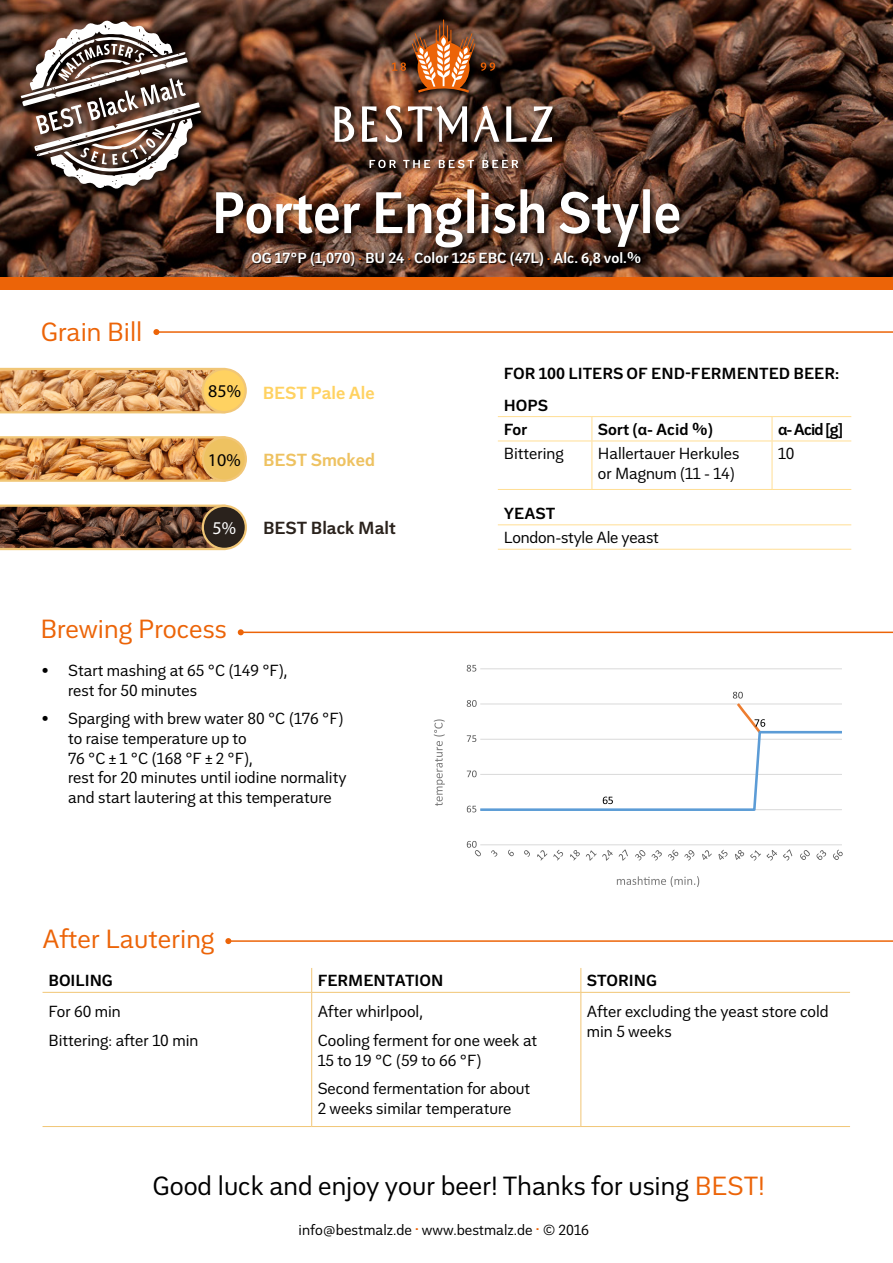
<style>
.page{position:relative;width:893px;height:1263px;background:#fff}
.page>*{position:absolute;margin:0;border:0;box-sizing:border-box;transform-origin:0 0}
.t1{font:700 condensed 60px "Trilogy Sans";color:#fff}
.t2{font:27px "Trilogy Sans";color:#000}
.t3{font:27px "Trilogy Sans";color:#ec6408}
.t4{font:700 18px "Trilogy Sans";color:#2a221c}
.t5{font:700 18px "Trilogy Sans";color:#ffd261}
.t6{font:700 18px "Trilogy Sans";color:#eec261}
.t7{font:18px "Myriad Pro";color:#000}
.t8{font:18px "Myriad Pro";color:#fff}
.t9{font:16.5px/19.8px "Trilogy Sans";color:#000}
.t10{font:700 16.5px "Trilogy Sans";color:#000}
.t11{font:700 15px "Trilogy Sans";color:#fff}
.t12{font:15px "Trilogy Sans";color:#000}
.s1{font-family:"Myriad Pro";font-weight:600}
.s2{color:#ec6408}
</style>
<div class="page">
<img style="left:0;top:0;width:893px;height:278px">
<div style="left:19px;top:19px;width:189px;height:177px;background:#000;opacity:.75"></div>
<svg style="left:21px;top:20px;width:180px;height:169px"></svg>
<svg style="left:0;top:368px;width:220px;height:45px;background:#d79e64"></svg>
<img style="left:0;top:436px;width:220px;height:46px">
<svg style="left:0;top:505px;width:220px;height:45px;background:#60402b"></svg>
<hr style="left:498px;top:416px;width:94px;height:1px;background:#ffde94">
<hr style="left:592px;top:416px;width:180px;height:1px;background:#ffde94">
<svg style="left:591px;top:417px;width:1px;height:24px"></svg>
<hr style="left:772px;top:416px;width:79px;height:1px;background:#ffde94">
<svg style="left:772px;top:417px;width:1px;height:24px"></svg>
<hr style="left:498px;top:441px;width:94px;height:1px;background:#ffde94">
<hr style="left:592px;top:441px;width:180px;height:1px;background:#ffde94">
<hr style="left:591px;top:441px;width:1px;height:48px;background:#ffde94">
<hr style="left:772px;top:441px;width:79px;height:1px;background:#ffde94">
<hr style="left:772px;top:441px;width:1px;height:48px;background:#ffde94">
<hr style="left:498px;top:489px;width:94px;height:1px;background:#ffde94">
<hr style="left:592px;top:489px;width:180px;height:1px;background:#ffde94">
<hr style="left:772px;top:489px;width:79px;height:1px;background:#ffde94">
<hr style="left:498px;top:524px;width:94px;height:1px;background:#ffde94">
<hr style="left:592px;top:524px;width:180px;height:1px;background:#ffde94">
<hr style="left:772px;top:524px;width:79px;height:1px;background:#ffde94">
<hr style="left:498px;top:549px;width:94px;height:1px;background:#ffde94">
<hr style="left:592px;top:549px;width:180px;height:1px;background:#ffde94">
<hr style="left:772px;top:549px;width:79px;height:1px;background:#ffde94">
<hr style="left:156px;top:331px;width:737px;height:2px;background:#ec6408">
<svg style="left:153px;top:329px;width:6px;height:6px"></svg>
<hr style="left:241px;top:632px;width:652px;height:1px;background:#ec6408">
<svg style="left:238px;top:629px;width:6px;height:6px"></svg>
<hr style="left:228px;top:940px;width:665px;height:2px;background:#ec6408">
<svg style="left:225px;top:938px;width:6px;height:6px"></svg>
<div style="left:203px;top:369px;width:43px;height:43px;background:#ffd261;border-radius:50%"></div>
<div style="left:202px;top:368px;width:45px;height:45px;border:2px solid #f1c676;border-radius:50%"></div>
<div style="left:203px;top:437px;width:43px;height:43px;background:#eec261;border-radius:50%"></div>
<div style="left:202px;top:436px;width:45px;height:46px;border:2px solid #f1c676;border-radius:50%"></div>
<div style="left:203px;top:506px;width:43px;height:43px;background:#2a221c;border-radius:50%"></div>
<div style="left:202px;top:505px;width:45px;height:45px;border:2px solid #f1c676;border-radius:50%"></div>
<svg style="left:311px;top:968px;width:1px;height:24px"></svg>
<svg style="left:580px;top:968px;width:1px;height:24px"></svg>
<hr style="left:43px;top:992px;width:269px;height:1px;background:#f1c676">
<hr style="left:312px;top:992px;width:269px;height:1px;background:#f1c676">
<hr style="left:311px;top:993px;width:1px;height:133px;background:#f1c676">
<hr style="left:581px;top:992px;width:269px;height:1px;background:#f1c676">
<hr style="left:580px;top:993px;width:1px;height:133px;background:#f1c676">
<hr style="left:43px;top:1126px;width:269px;height:1px;background:#f1c676">
<hr style="left:312px;top:1126px;width:269px;height:1px;background:#f1c676">
<hr style="left:581px;top:1126px;width:269px;height:1px;background:#f1c676">
<div style="left:333px;top:18px;width:227px;height:158px;background:#000;opacity:.75"></div>
<svg style="left:362px;top:106px;width:15px;height:36px"></svg>
<svg style="left:408px;top:105px;width:59px;height:37px"></svg>
<svg style="left:506px;top:106px;width:46px;height:36px"></svg>
<svg style="left:474px;top:106px;width:25px;height:36px"></svg>
<svg style="left:386px;top:105px;width:16px;height:37px"></svg>
<svg style="left:335px;top:106px;width:19px;height:36px"></svg>
<svg style="left:370px;top:160px;width:26px;height:8px"></svg>
<svg style="left:403px;top:160px;width:27px;height:8px"></svg>
<svg style="left:439px;top:160px;width:35px;height:8px"></svg>
<svg style="left:482px;top:160px;width:36px;height:8px"></svg>
<svg style="left:392px;top:62px;width:14px;height:9px"></svg>
<svg style="left:481px;top:63px;width:14px;height:8px"></svg>
<svg style="left:412px;top:20px;width:63px;height:73px;background:#a3633a"></svg>
<div style="left:253px;top:253px;width:389px;height:14px;background:#000;opacity:.75"></div>
<div style="left:0;top:278px;width:893px;height:12px;background:#ec6408"></div>
<div style="left:215px;top:188px;width:472px;height:67px;background:#000;opacity:.67"></div>
<svg style="left:434px;top:719px;width:11px;height:87px"></svg>
<hr style="left:480px;top:844px;width:362px;height:1px;background:#d9d9d9">
<hr style="left:480px;top:668px;width:362px;height:1px;background:#d9d9d9">
<svg style="left:508px;top:850px;width:6px;height:6px"></svg>
<svg style="left:537px;top:850px;width:10px;height:10px"></svg>
<svg style="left:491px;top:850px;width:6px;height:7px"></svg>
<svg style="left:524px;top:850px;width:6px;height:7px"></svg>
<svg style="left:553px;top:850px;width:10px;height:10px"></svg>
<svg style="left:570px;top:850px;width:10px;height:10px"></svg>
<svg style="left:586px;top:850px;width:27px;height:11px"></svg>
<svg style="left:619px;top:849px;width:9px;height:12px"></svg>
<svg style="left:635px;top:850px;width:10px;height:10px"></svg>
<svg style="left:652px;top:850px;width:10px;height:10px"></svg>
<svg style="left:668px;top:850px;width:10px;height:10px"></svg>
<svg style="left:684px;top:850px;width:10px;height:10px"></svg>
<svg style="left:702px;top:850px;width:10px;height:10px"></svg>
<svg style="left:718px;top:850px;width:9px;height:10px"></svg>
<svg style="left:735px;top:850px;width:9px;height:10px"></svg>
<svg style="left:750px;top:850px;width:27px;height:10px"></svg>
<svg style="left:783px;top:849px;width:9px;height:11px"></svg>
<svg style="left:800px;top:850px;width:10px;height:10px"></svg>
<svg style="left:816px;top:850px;width:10px;height:10px"></svg>
<svg style="left:833px;top:850px;width:10px;height:10px"></svg>
<svg style="left:467px;top:841px;width:14px;height:15px"></svg>
<svg style="left:467px;top:665px;width:9px;height:7px"></svg>
<svg style="left:467px;top:692px;width:375px;height:120px"></svg>
<svg style="left:617px;top:876px;width:82px;height:11px"></svg>
<p class="t1" style="left:211px;top:178px;width:472px">Porter English Style</p>
<p class="t3" style="left:41px;top:316px;width:103px">Grain Bill</p>
<p class="t11" style="left:251px;top:249px;width:392px">OG 17°P (1,070) <sup>.</sup> BU 24 <sup>.</sup> Color 125 EBC (47L) <sup>.</sup> Alc. 6,8 vol.%</p>
<p class="t7" style="left:208px;top:380px;width:34px">85%</p>
<p class="t5" style="left:263px;top:383px;width:114px">BEST Pale Ale</p>
<p class="t7" style="left:208px;top:449px;width:34px">10%</p>
<p class="t6" style="left:263px;top:449px;width:113px">BEST Smoked</p>
<p class="t8" style="left:213px;top:517px;width:25px">5%</p>
<p class="t4" style="left:263px;top:518px;width:134px">BEST Black Malt</p>
<p class="t10" style="left:504px;top:364px;width:337px">FOR 100 LITERS OF END-FERMENTED BEER:</p>
<p class="t10" style="left:504px;top:395px;width:46px">HOPS</p>
<p class="t10" style="left:504px;top:420px;width:25px">For</p>
<p class="t10" style="left:598px;top:420px;width:117px">Sort (<span class="s1">α</span>- Acid %)</p>
<p class="t10" style="left:778px;top:420px;width:67px"><span class="s1">α</span>- Acid [g]</p>
<p class="t9" style="left:504px;top:444px;width:62px">Bittering</p>
<p class="t9" style="left:598px;top:444px;width:143px">Hallertauer Herkules or Magnum (11 - 14)</p>
<p class="t9" style="left:778px;top:444px;width:18px">10</p>
<p class="t10" style="left:504px;top:504px;width:53px">YEAST</p>
<p class="t9" style="left:504px;top:528px;width:157px">London-style Ale yeast</p>
<p class="t3" style="left:40px;top:613px;width:188px">Brewing Process</p>
<p class="t9" style="left:68px;top:660px;width:221px;text-indent:-27px">• Start mashing at 65 °C (149 °F), rest for 50 minutes</p>
<p class="t9" style="left:68px;top:708px;width:280px;text-indent:-27px">• Sparging with brew water 80 °C (176 °F) to raise temperature up to<br>76 °C ± 1 °C (168 °F ± 2 °F),<br>rest for 20 minutes until iodine normality and start lautering at this temperature</p>
<p class="t3" style="left:43px;top:923px;width:174px">After Lautering</p>
<p class="t10" style="left:49px;top:971px;width:66px">BOILING</p>
<p class="t10" style="left:318px;top:971px;width:127px">FERMENTATION</p>
<p class="t10" style="left:587px;top:971px;width:72px">STORING</p>
<p class="t9" style="left:49px;top:1002px;width:74px">For 60 min</p>
<p class="t9" style="left:49px;top:1030px;width:151px">Bittering: after 10 min</p>
<p class="t9" style="left:318px;top:1002px;width:107px">After whirlpool,</p>
<p class="t9" style="left:318px;top:1030px;width:221px">Cooling ferment for one week at<br>15 to 19 °C (59 to 66 °F)</p>
<p class="t9" style="left:318px;top:1078px;width:214px">Second fermentation for about<br>2 weeks similar temperature</p>
<p class="t9" style="left:587px;top:1002px;width:243px">After excluding the yeast store cold min 5 weeks</p>
<p class="t2" style="left:152px;top:1170px;width:614px">Good luck and enjoy your beer! Thanks for using <span class="s2">BEST!</span></p>
<p class="t12" style="left:299px;top:1221px;width:292px">info@bestmalz.de <sup>.</sup> www.bestmalz.de <sup>.</sup> © 2016</p>
</div>
